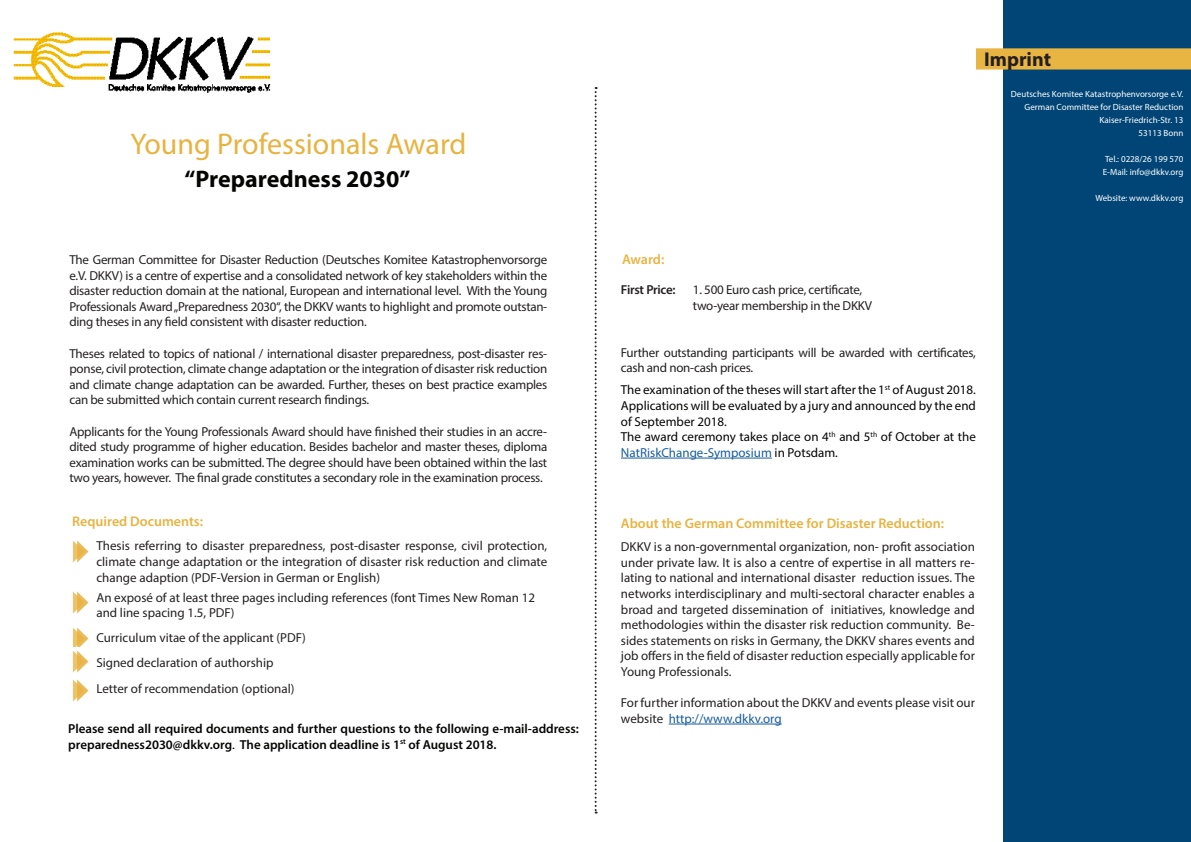
<style>
.page{position:relative;width:1191px;height:842px;background:#fff}
.page>*{position:absolute;margin:0;border:0;box-sizing:border-box;transform-origin:0 0}
.t1{font:30px "Myriad Pro";color:#e8b340}
.t2{font:700 24px "Myriad Pro";color:#040503}
.interview{font:700 20px "Myriad Pro";color:#231f20}
.t3{font:600 14px "Myriad Pro";color:#e8b340}
.interview-2{font:600 14px "Myriad Pro";letter-spacing:-.01em;color:#e8b442}
.t4{font:13px/15.6px "Myriad Pro";letter-spacing:-.005em;color:#231f20;text-align:justify}
.t5{font:13px/15.6px "Myriad Pro";color:#040503;text-align:justify}
.t6{font:600 13px/15.6px "Myriad Pro";color:#040503}
.t7{font:600 13px "Myriad Pro";letter-spacing:-.02em;color:#231f20}
.interview-3{font:9px "Myriad Pro";color:#fff}
.s1{font-weight:400}
.s2{color:#175d9e}
</style>
<div class="page">
<img style="left:14px;top:32px;width:257px;height:61px">
<img style="left:72px;top:540px;width:17px;height:23px">
<img style="left:72px;top:591px;width:17px;height:23px">
<img style="left:72px;top:627px;width:17px;height:20px">
<img style="left:72px;top:650px;width:17px;height:23px">
<img style="left:72px;top:679px;width:17px;height:23px">
<div style="left:1003px;top:0;width:188px;height:842px;background:#004576"></div>
<div style="left:976px;top:48px;width:215px;height:12px;background:#e8b442"></div>
<div style="left:976px;top:58px;width:215px;height:12px;background:#e8b442"></div>
<svg style="left:594px;top:87px;width:2px;height:726px"></svg>
<hr style="left:669px;top:724px;width:112px;height:1px;background:#175d9e">
<hr style="left:621px;top:458px;width:151px;height:1px;background:#175d9e">
<p class="t1" style="left:130px;top:125px;width:337px">Young Professionals Award</p>
<p class="t2" style="left:185px;top:164px;width:227px">“Preparedness 2030”</p>
<p class="t4" style="left:69px;top:252px;width:479px">The German Committee for Disaster Reduction (Deutsches Komitee Katastrophenvorsorge e.V. DKKV) is a centre of expertise and a consolidated network of key stakeholders within the disaster reduction domain at the national, European and international level. With the Young Professionals Award „Preparedness 2030“, the DKKV wants to highlight and promote outstan&shy;ding theses in any field consistent with disaster reduction.</p>
<p class="t4" style="left:69px;top:345px;width:479px">Theses related to topics of national / international disaster preparedness, post-disaster res&shy;ponse, civil protection, climate change adaptation or the integration of disaster risk reduction and climate change adaptation can be awarded. Further, theses on best practice examples can be submitted which contain current research findings.</p>
<p class="t4" style="left:69px;top:423px;width:479px">Applicants for the Young Professionals Award should have finished their studies in an accre&shy;dited study programme of higher education. Besides bachelor and master theses, diploma examination works can be submitted. The degree should have been obtained within the last two years, however. The final grade constitutes a secondary role in the examination process.</p>
<p class="t3" style="left:72px;top:513px;width:132px">Required Documents:</p>
<p class="t4" style="left:96px;top:538px;width:452px">Thesis referring to disaster preparedness, post-disaster response, civil protection, climate change adaptation or the integration of disaster risk reduction and climate change adaption (PDF-Version in German or English)</p>
<p class="t4" style="left:96px;top:589px;width:440px">An exposé of at least three pages including references (font Times New Roman 12 and line spacing 1.5, PDF)</p>
<p class="t4" style="left:96px;top:630px;width:211px">Curriculum vitae of the applicant (PDF)</p>
<p class="t4" style="left:96px;top:654px;width:179px">Signed declaration of authorship</p>
<p class="t4" style="left:96px;top:681px;width:200px">Letter of recommendation (optional)</p>
<p class="t6" style="left:68px;top:720px;width:512px">Please send all required documents and further questions to the following e-mail-address: preparedness2030@dkkv.org<span class="s1">.</span> The application deadline is 1<sup>st</sup> of August 2018.</p>
<p class="interview" style="left:984px;top:46px;width:68px">Imprint</p>
<p class="interview-3" style="left:1011px;top:89px;width:174px">Deutsches Komitee Katastrophenvorsorge e.V.</p>
<p class="interview-3" style="left:1024px;top:102px;width:160px">German Committee for Disaster Reduction</p>
<p class="interview-3" style="left:1099px;top:115px;width:85px">Kaiser-Friedrich-Str. 13</p>
<p class="interview-3" style="left:1138px;top:128px;width:46px">53113 Bonn</p>
<p class="interview-3" style="left:1105px;top:154px;width:80px">Tel.: 0228/26 199 570</p>
<p class="interview-3" style="left:1102px;top:167px;width:82px">E-Mail: info@dkkv.org</p>
<p class="interview-3" style="left:1095px;top:193px;width:89px">Website: www.dkkv.org</p>
<p class="interview-2" style="left:622px;top:251px;width:44px">Award:</p>
<p class="t7" style="left:621px;top:282px;width:56px">First Price:</p>
<p class="t4" style="left:693px;top:282px;width:171px">1. 500 Euro cash price, certificate,</p>
<p class="t4" style="left:693px;top:298px;width:181px">two-year membership in the DKKV</p>
<p class="t4" style="left:621px;top:344px;width:356px">Further outstanding participants will be awarded with certificates, cash and non-cash prices.</p>
<p class="t5" style="left:621px;top:382px;width:356px">The examination of the theses will start after the 1<sup>st</sup> of August 2018.<br>Applications will be evaluated by a jury and announced by the end of September 2018.</p>
<p class="t5" style="left:621px;top:429px;width:356px">The award ceremony takes place on 4<sup>th</sup> and 5<sup>th</sup> of October at the<br><span class="s2">NatRiskChange-Symposium</span> in Potsdam.</p>
<p class="t3" style="left:621px;top:514px;width:325px">About the German Committee for Disaster Reduction:</p>
<p class="t4" style="left:621px;top:539px;width:355px">DKKV is a non-governmental organization, non- profit association under private law. It is also a centre of expertise in all matters re&shy;lating to national and international disaster reduction issues. The networks interdisciplinary and multi-sectoral character enables a broad and targeted dissemination of initiatives, knowledge and methodologies within the disaster risk reduction community. Be&shy;sides statements on risks in Germany, the DKKV shares events and job offers in the field of disaster reduction especially applicable for Young Professionals.</p>
<p class="t4" style="left:621px;top:695px;width:355px">For further information about the DKKV and events please visit our website <span class="s2">http://www.dkkv.org</span></p>
</div>
